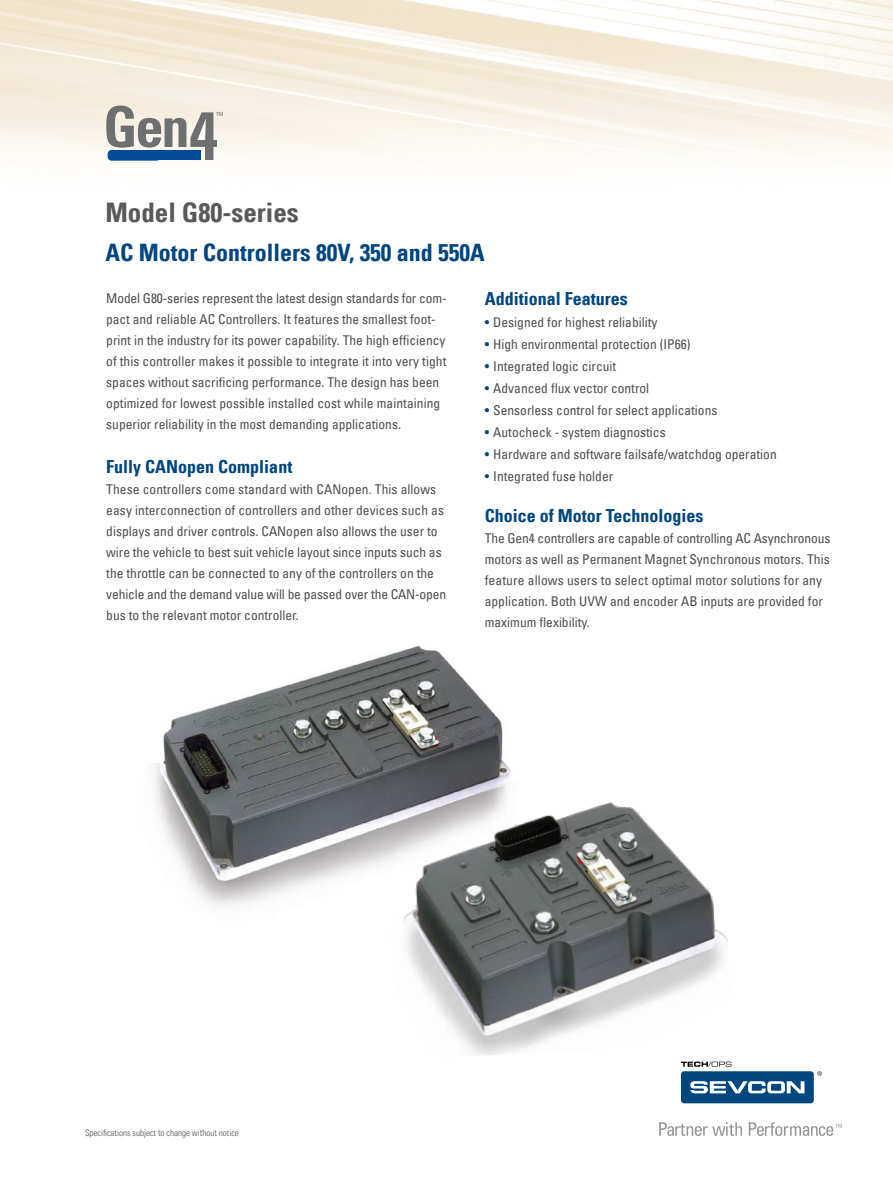
<style>
.page{position:relative;width:893px;height:1187px;background:#fff}
.page>*{position:absolute;margin:0;border:0;box-sizing:border-box;transform-origin:0 0}
.t1{font:700 condensed 56.4px "Univers LT";color:#6d6f71}
.t2{font:700 condensed 27px "Univers LT";color:#58595b}
.t3{font:700 condensed 24px "Univers LT";color:#00467f}
.t4{font:700 condensed 18px "Univers LT";color:#00467f}
.t5{font:condensed 13.5px/21px "Univers LT";color:#4d4d4f}
.t6{font:300 condensed 9px "Univers LT";color:#4d4d4f}
.t7{font:condensed 5.7px "Univers LT";color:#6d6f71}
.s1{color:#00467f}
</style>
<div class="page">
<img style="left:0;top:0;width:893px;height:161px">
<svg style="left:681px;top:1061px;width:50px;height:5px"></svg>
<div style="left:681px;top:1071px;width:133px;height:32px;background:#00467f;border-radius:3px"></div>
<svg style="left:690px;top:1081px;width:114px;height:12px"></svg>
<svg style="left:659px;top:1122px;width:83px;height:13px"></svg>
<svg style="left:749px;top:1122px;width:93px;height:13px"></svg>
<svg style="left:817px;top:1071px;width:5px;height:4px"></svg>
<svg style="left:190px;top:112px;width:28px;height:49px"></svg>
<div style="left:108px;top:150px;width:52px;height:10px;background:#004c99;border-radius:4px"></div>
<div style="left:108px;top:150px;width:52px;height:10px;border:1px solid #004c99;border-radius:4px"></div>
<div style="left:112px;top:150px;width:89px;height:10px;background:#004c99"></div>
<img style="left:154px;top:645px;width:357px;height:261px">
<img style="left:384px;top:791px;width:344px;height:264px">
<h1 class="t1" style="left:103px;top:92px;width:88px">Gen</h1>
<p class="t7" style="left:216px;top:111px;width:9px">TM</p>
<h2 class="t2" style="left:105px;top:195px;width:195px">Model G80-series</h2>
<h3 class="t3" style="left:105px;top:237px;width:381px">AC Motor Controllers 80V, 350 and 550A</h3>
<p class="t5" style="left:106px;top:287px;width:342px">Model G80-series represent the latest design standards for com&shy;pact and reliable AC Controllers. It features the smallest foot&shy;print in the industry for its power capability. The high efficiency of this controller makes it possible to integrate it into very tight spaces without sacrificing performance. The design has been optimized for lowest possible installed cost while maintaining superior reliability in the most demanding applications.</p>
<h3 class="t4" style="left:106px;top:455px;width:188px">Fully CANopen Compliant</h3>
<p class="t5" style="left:106px;top:478px;width:341px">These controllers come standard with CANopen. This allows easy interconnection of controllers and other devices such as displays and driver controls. CANopen also allows the user to wire the vehicle to best suit vehicle layout since inputs such as the throttle can be connected to any of the controllers on the vehicle and the demand value will be passed over the CAN-open bus to the relevant motor controller.</p>
<h3 class="t4" style="left:485px;top:288px;width:144px">Additional Features</h3>
<p class="t5" style="left:485px;top:312px;width:174px"><span class="s1">•</span> Designed for highest reliability</p>
<p class="t5" style="left:485px;top:334px;width:207px"><span class="s1">•</span> High environmental protection (IP66)</p>
<p class="t5" style="left:485px;top:356px;width:133px"><span class="s1">•</span> Integrated logic circuit</p>
<p class="t5" style="left:485px;top:378px;width:166px"><span class="s1">•</span> Advanced flux vector control</p>
<p class="t5" style="left:485px;top:400px;width:234px"><span class="s1">•</span> Sensorless control for select applications</p>
<p class="t5" style="left:485px;top:422px;width:182px"><span class="s1">•</span> Autocheck - system diagnostics</p>
<p class="t5" style="left:485px;top:444px;width:293px"><span class="s1">•</span> Hardware and software failsafe/watchdog operation</p>
<p class="t5" style="left:485px;top:466px;width:130px"><span class="s1">•</span> Integrated fuse holder</p>
<h3 class="t4" style="left:485px;top:504px;width:220px">Choice of Motor Technologies</h3>
<p class="t5" style="left:485px;top:527px;width:347px">The Gen4 controllers are capable of controlling AC Asynchronous motors as well as Permanent Magnet Synchronous motors. This feature allows users to select optimal motor solutions for any application. Both UVW and encoder AB inputs are provided for maximum flexibility.</p>
<p class="t6" style="left:85px;top:1126px;width:155px">Specifications subject to change without notice</p>
</div>
